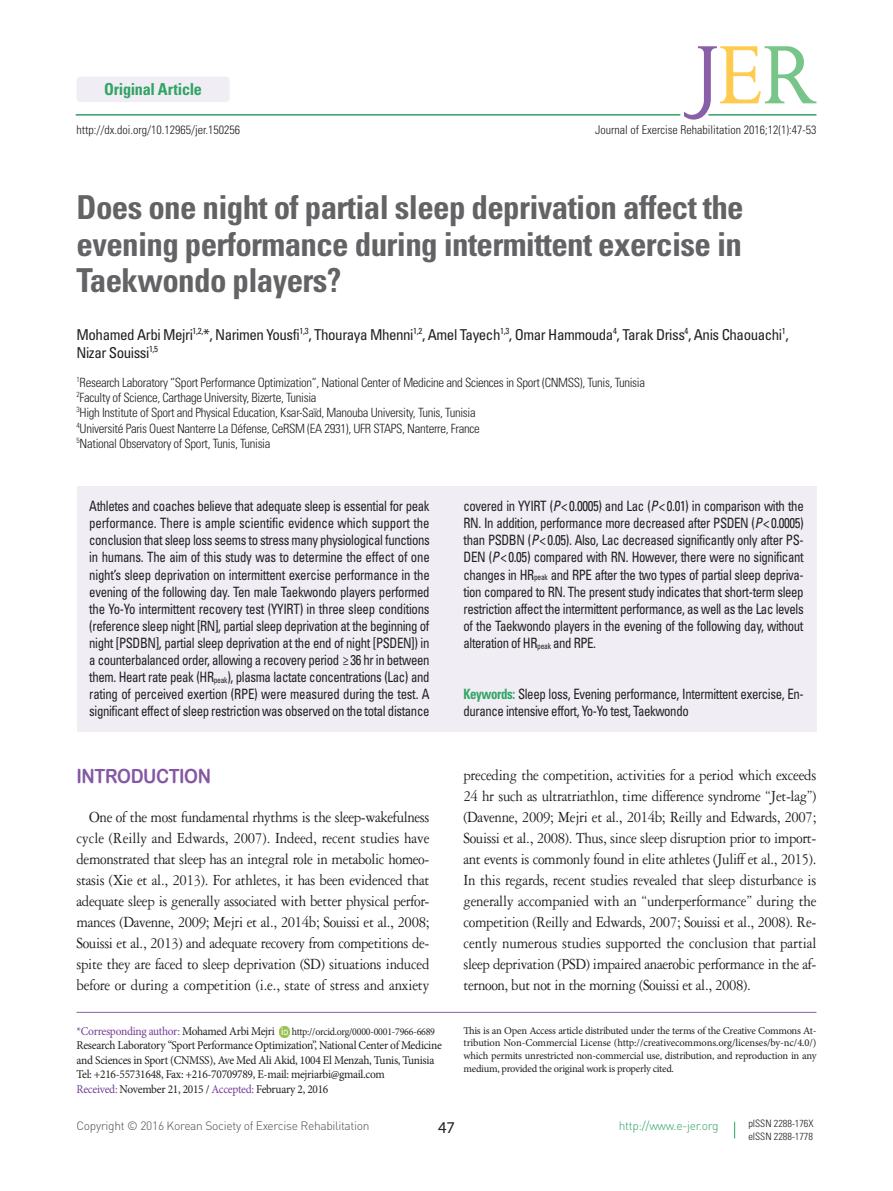
<style>
.page{position:relative;width:893px;height:1191px;background:#fff}
.page>*{position:absolute;margin:0;border:0;box-sizing:border-box;transform-origin:0 0}
.제목{font:700 condensed 33px/36.8px "Univers LT Std";letter-spacing:-.02em;color:#636366;text-align:justify}
.본문_대제목{font:19.5px "Arial Rounded MT Bold";letter-spacing:-.025em;color:#8458a4;scale:.9 1}
.본문_영문{font:16.5px/21px "Garamond 3 LT Std";letter-spacing:-.025em;color:#231f20;text-align:justify;scale:.9 1}
.t1{font:700 condensed 16.5px "Univers LT Std";letter-spacing:-.02em;color:#30a463}
.t2{font:16.5px "Myriad Pro";color:#231f20}
.저자{font:condensed 15px/18px "Univers LT Std";letter-spacing:-.03em;color:#231f20}
.t3{font:condensed 14.25px/17.1px "Univers LT Std";letter-spacing:-.03em;color:#231f20;text-align:justify;scale:.9 1}
.저자소속{font:300 condensed 12.75px "Univers LT Std";letter-spacing:-.025em;color:#231f20}
.교신저자{font:12px/14.4px "Minion Pro";letter-spacing:-.025em;color:#231f20;scale:.95 1}
.doi_단락{font:300 condensed 12px "Univers LT Std";color:#231f20}
.t4{font:300 12px "DIN Pro";letter-spacing:-.025em;color:#4b4c4d}
.교신저자-2{font:12px "Minion Pro";letter-spacing:-.03em;color:#753e98;scale:.95 1}
.t5{font:300 12px "DIN Pro";letter-spacing:-.025em;color:#30a463}
.교신저자-3{font:10.5px/12.6px "Minion Pro";letter-spacing:-.025em;color:#231f20;text-align:justify}
.교신저자-4{font:10.5px "Minion Pro";letter-spacing:-.025em;color:#231f20;scale:.95 1}
.t6{font:300 condensed 10.2px "Univers LT Std";color:#231f20}
.s1{font-size:8.25px}
.s2{font-style:italic}
.s3{font-weight:700;color:#30a463}
.s4{color:#231f20}
.s5{color:#753e98}
</style>
<div class="page">
<hr style="left:77px;top:1012px;width:739px;height:1px;background:#895fa8">
<svg style="left:734px;top:1121px;width:1px;height:17px"></svg>
<svg style="left:279px;top:1026px;width:11px;height:11px"></svg>
<div style="left:77px;top:486px;width:739px;height:245px;background:#f0edf5"></div>
<div style="left:77px;top:77px;width:153px;height:25px;background:#f0edf5;border-radius:4px"></div>
<hr style="left:76px;top:114px;width:604px;height:2px;background:#30a463">
<svg style="left:684px;top:46px;width:132px;height:74px"></svg>
<p class="t1" style="left:104px;top:79px;width:99px">Original Article</p>
<p class="doi_단락" style="left:77px;top:123px;width:165px">http://dx.doi.org/10.12965/jer.150256</p>
<p class="doi_단락" style="left:595px;top:123px;width:223px">Journal of Exercise Rehabilitation 2016;12(1):47-53</p>
<p class="제목" style="left:77px;top:188px;width:669px">Does one night of partial sleep deprivation affect the evening performance during intermittent exercise in Taekwondo players?</p>
<p class="저자" style="left:77px;top:325px;width:714px">Mohamed Arbi Mejri<sup>1,2,</sup>*, Narimen Yousfi<sup>1,3</sup>, Thouraya Mhenni<sup>1,2</sup>, Amel Tayech<sup>1,3</sup>, Omar Hammouda<sup>4</sup>, Tarak Driss<sup>4</sup>, Anis Chaouachi<sup>1</sup>,<br>Nizar Souissi<sup>1,5</sup></p>
<p class="저자소속" style="left:77px;top:374px;width:570px"><sup>1</sup>Research Laboratory “Sport Performance Optimization”, National Center of Medicine and Sciences in Sport (CNMSS), Tunis, Tunisia</p>
<p class="저자소속" style="left:77px;top:390px;width:241px"><sup>2</sup>Faculty of Science, Carthage University, Bizerte, Tunisia</p>
<p class="저자소속" style="left:77px;top:405px;width:401px"><sup>3</sup>High Institute of Sport and Physical Education, Ksar-Saïd, Manouba University, Tunis, Tunisia</p>
<p class="저자소속" style="left:77px;top:420px;width:405px"><sup>4</sup>Université Paris Ouest Nanterre La Défense, CeRSM (EA 2931), UFR STAPS, Nanterre, France</p>
<p class="저자소속" style="left:77px;top:435px;width:195px"><sup>5</sup>National Observatory of Sport, Tunis, Tunisia</p>
<p class="t3" style="left:89px;top:497px;width:380px">Athletes and coaches believe that adequate sleep is essential for peak performance. There is ample scientific evidence which support the conclusion that sleep loss seems to stress many physiological functions in humans. The aim of this study was to determine the effect of one night’s sleep deprivation on intermittent exercise performance in the evening of the following day. Ten male Taekwondo players performed the Yo-Yo intermittent recovery test (YYIRT) in three sleep conditions (reference sleep night [RN], partial sleep deprivation at the beginning of night [PSDBN], partial sleep deprivation at the end of night [PSDEN]) in a counterbalanced order, allowing a recovery period ≥ 36 hr in between them. Heart rate peak (HR<span class="s1">peak</span>), plasma lactate concentrations (Lac) and rating of perceived exertion (RPE) were measured during the test. A significant effect of sleep restriction was observed on the total distance</p>
<p class="t3" style="left:463px;top:497px;width:380px">covered in YYIRT (<span class="s2">P</span>&lt; 0.0005) and Lac (<span class="s2">P</span>&lt; 0.01) in comparison with the RN. In addition, performance more decreased after PSDEN (<span class="s2">P</span>&lt; 0.0005) than PSDBN (<span class="s2">P</span>&lt; 0.05). Also, Lac decreased significantly only after PS-DEN (<span class="s2">P</span>&lt; 0.05) compared with RN. However, there were no significant changes in HR<span class="s1">peak</span> and RPE after the two types of partial sleep depriva&shy;tion compared to RN. The present study indicates that short-term sleep restriction affect the intermittent performance, as well as the Lac levels of the Taekwondo players in the evening of the following day, without alteration of HR<span class="s1">peak</span> and RPE.</p>
<p class="t3" style="left:463px;top:685px;width:379px"><span class="s3">Keywords:</span> Sleep loss, Evening performance, Intermittent exercise, En&shy;durance intensive effort, Yo-Yo test, Taekwondo</p>
<p class="본문_대제목" style="left:77px;top:764px;width:151px">INTRODUCTION</p>
<p class="본문_영문" style="left:77px;top:806px;width:394px;text-indent:13px">One of the most fundamental rhythms is the sleep-wakefulness cycle (Reilly and Edwards, 2007). Indeed, recent studies have demonstrated that sleep has an integral role in metabolic homeo&shy;stasis (Xie et al., 2013). For athletes, it has been evidenced that adequate sleep is generally associated with better physical perfor&shy;mances (Davenne, 2009; Mejri et al., 2014b; Souissi et al., 2008; Souissi et al., 2013) and adequate recovery from competitions de&shy;spite they are faced to sleep deprivation (SD) situations induced before or during a competition (i.e., state of stress and anxiety</p>
<p class="교신저자-2" style="left:77px;top:1023px;width:210px">*Corresponding author: <span class="s4">Mohamed Arbi Mejri</span></p>
<p class="교신저자-4" style="left:292px;top:1024px;width:152px">http://orcid.org/0000-0001-7966-6689</p>
<p class="교신저자" style="left:77px;top:1038px;width:386px">Research Laboratory “Sport Performance Optimization”, National Center of Medicine and Sciences in Sport (CNMSS), Ave Med Ali Akid, 1004 El Menzah, Tunis, Tunisia</p>
<p class="교신저자" style="left:77px;top:1067px;width:326px">Tel: +216-55731648, Fax: +216-70709789, E-mail: mejriarbi@gmail.com</p>
<p class="교신저자" style="left:77px;top:1081px;width:267px"><span class="s5">Received:</span> November 21, 2015 / <span class="s5">Accepted:</span> February 2, 2016</p>
<p class="본문_영문" style="left:463px;top:764px;width:394px">preceding the competition, activities for a period which exceeds 24 hr such as ultratriathlon, time difference syndrome “Jet-lag”) (Davenne, 2009; Mejri et al., 2014b; Reilly and Edwards, 2007; Souissi et al., 2008). Thus, since sleep disruption prior to import&shy;ant events is commonly found in elite athletes (Juliff et al., 2015).<br>In this regards, recent studies revealed that sleep disturbance is generally accompanied with an “underperformance” during the competition (Reilly and Edwards, 2007; Souissi et al., 2008). Re&shy;cently numerous studies supported the conclusion that partial sleep deprivation (PSD) impaired anaerobic performance in the af&shy;ternoon, but not in the morning (Souissi et al., 2008).</p>
<p class="교신저자-3" style="left:463px;top:1024px;width:355px">This is an Open Access article distributed under the terms of the Creative Commons At&shy;tribution Non-Commercial License (http://creativecommons.org/licenses/by-nc/4.0/) which permits unrestricted non-commercial use, distribution, and reproduction in any medium, provided the original work is properly cited.</p>
<p class="t4" style="left:77px;top:1118px;width:295px">Copyright © 2016 Korean Society of Exercise Rehabilitation</p>
<p class="t5" style="left:619px;top:1118px;width:101px">http://www.e-jer.org</p>
<p class="t6" style="left:748px;top:1117px;width:67px">pISSN 2288-176X</p>
<p class="t6" style="left:748px;top:1129px;width:66px">eISSN 2288-1778</p>
<p class="t2" style="left:438px;top:1116px;width:18px">47</p>
</div>
